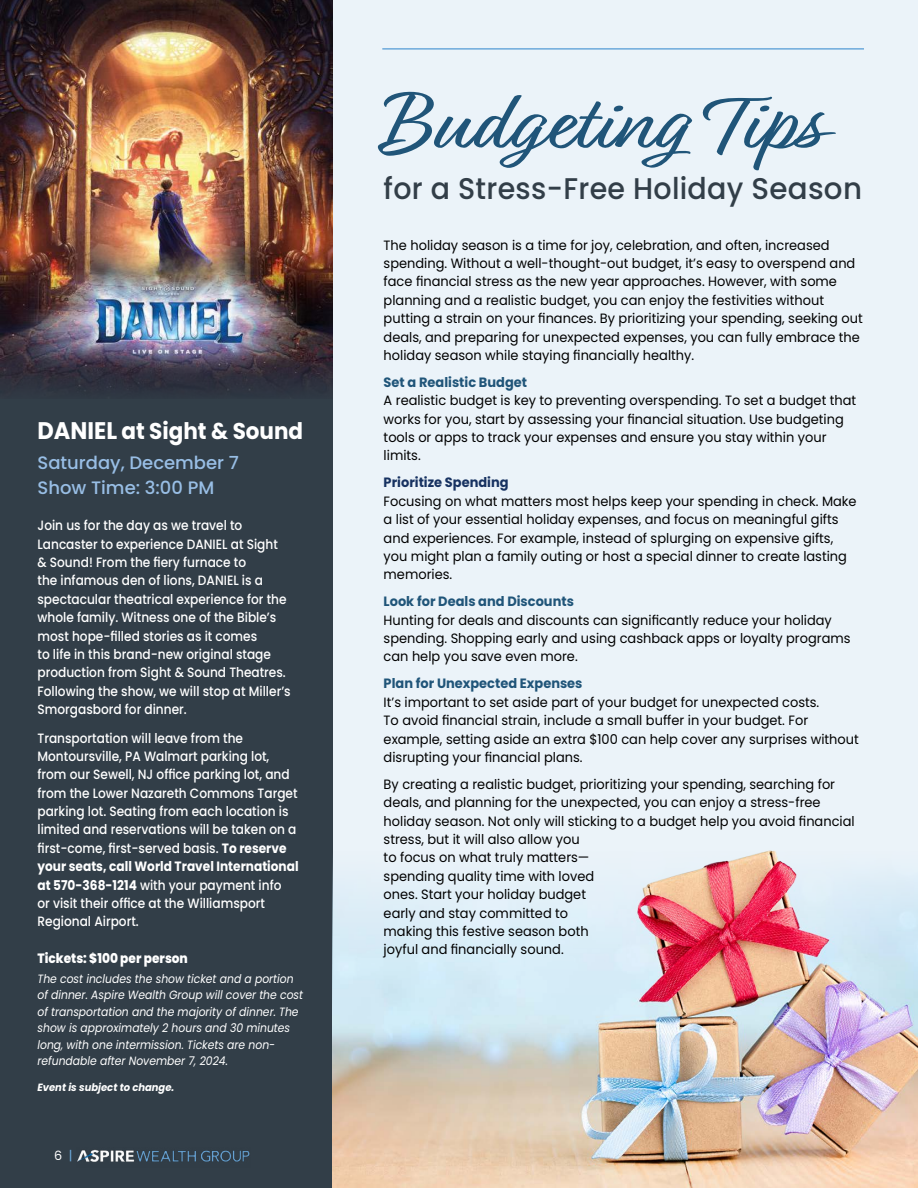
<style>
.page{position:relative;width:918px;height:1188px;background:#fff}
.page>*{position:absolute;margin:0;border:0;box-sizing:border-box;transform-origin:0 0}
.t1{font:84px "Relation Two";color:#205579;scale:1.08 1}
.t2{font:500 30px "Poppins";letter-spacing:.01em;color:#323e48;scale:.95 1}
.t3{font:700 22.8px "Poppins";color:#fff;scale:.94 1}
.t4{font:500 18px/25.5px "Poppins";color:#98bee5}
.t5{font:13.5px/18.3px "Poppins";color:#000;scale:.96 1}
.t6{font:500 13.5px/18.3px "Poppins";color:#fff;scale:.9 1}
.t7{font:700 13.5px "Poppins";color:#205579;scale:.96 1}
.t8{font:800 13.5px "Poppins";color:#fff;scale:.9 1}
.t9{font:700 13.5px "Poppins";color:#173261;scale:.96 1}
.t10{font:12.75px "Poppins";color:#fff}
.t11{font:italic 12px/16.5px "Poppins";color:#fff;scale:.9 1}
.t12{font:italic 700 10.5px "Poppins";color:#fff;scale:.95 1}
.s1{font-size:24px}
.s2{font-weight:700}
.s3{color:#6ca9db}
</style>
<div class="page">
<div style="left:190px;top:0;width:728px;height:1188px;background:#ebf3f9"></div>
<div style="left:0;top:0;width:333px;height:1188px;background:#323e48"></div>
<img style="left:333px;top:850px;width:585px;height:338px">
<img style="left:0;top:0;width:332px;height:394px">
<hr style="left:382px;top:48px;width:482px;height:2px;background:#6ca9db">
<img style="left:77px;top:1149px;width:173px;height:13px">
<h3 class="t3" style="left:38px;top:418px;width:284px"><span class="s1">DANIEL</span> at Sight &amp; Sound</h3>
<h3 class="t4" style="left:38px;top:450px;width:203px">Saturday, December 7<br>Show Time: 3:00 PM</h3>
<p class="t6" style="left:38px;top:517px;width:283px">Join us for the day as we travel to Lancaster to experience DANIEL at Sight<br>&amp; Sound! From the fiery furnace to<br>the infamous den of lions, DANIEL is a spectacular theatrical experience for the whole family. Witness one of the Bible’s most hope-filled stories as it comes<br>to life in this brand-new original stage production from Sight &amp; Sound Theatres.<br>Following the show, we will stop at Miller’s Smorgasbord for dinner.</p>
<p class="t6" style="left:38px;top:729px;width:292px">Transportation will leave from the Montoursville, PA Walmart parking lot, from our Sewell, NJ office parking lot, and from the Lower Nazareth Commons Target parking lot. Seating from each location is limited and reservations will be taken on a first-come, first-served basis. <span class="s2">To reserve your seats, call World Travel International at 570-368-1214</span> with your payment info<br>or visit their office at the Williamsport Regional Airport.</p>
<p class="t8" style="left:38px;top:951px;width:169px">Tickets: $100 per person</p>
<p class="t11" style="left:38px;top:970px;width:297px">The cost includes the show ticket and a portion of dinner. Aspire Wealth Group will cover the cost of transportation and the majority of dinner. The show is approximately 2 hours and 30 minutes long, with one intermission. Tickets are non&shy;refundable after November 7, 2024.</p>
<p class="t12" style="left:38px;top:1082px;width:146px">Event is subject to change.</p>
<p class="t10" style="left:54px;top:1148px;width:20px">6 <span class="s3">|</span></p>
<h1 class="t1" style="left:382px;top:68px;width:407px">Budgeting Tips</h1>
<h2 class="t2" style="left:384px;top:171px;width:505px">for a Stress-Free Holiday Season</h2>
<p class="t5" style="left:384px;top:236px;width:501px">The holiday season is a time for joy, celebration, and often, increased spending. Without a well-thought-out budget, it’s easy to overspend and face financial stress as the new year approaches. However, with some planning and a realistic budget, you can enjoy the festivities without putting a strain on your finances. By prioritizing your spending, seeking out deals, and preparing for unexpected expenses, you can fully embrace the holiday season while staying financially healthy.</p>
<p class="t7" style="left:384px;top:374px;width:151px">Set a Realistic Budget</p>
<p class="t5" style="left:384px;top:391px;width:494px">A realistic budget is key to preventing overspending. To set a budget that works for you, start by assessing your financial situation. Use budgeting tools or apps to track your expenses and ensure you stay within your limits.</p>
<p class="t9" style="left:384px;top:475px;width:132px">Prioritize Spending</p>
<p class="t5" style="left:384px;top:492px;width:494px">Focusing on what matters most helps keep your spending in check. Make a list of your essential holiday expenses, and focus on meaningful gifts and experiences. For example, instead of splurging on expensive gifts, you might plan a family outing or host a special dinner to create lasting memories.</p>
<p class="t7" style="left:384px;top:594px;width:200px">Look for Deals and Discounts</p>
<p class="t5" style="left:384px;top:611px;width:488px">Hunting for deals and discounts can significantly reduce your holiday spending. Shopping early and using cashback apps or loyalty programs can help you save even more.</p>
<p class="t7" style="left:384px;top:676px;width:209px">Plan for Unexpected Expenses</p>
<p class="t5" style="left:384px;top:693px;width:497px">It’s important to set aside part of your budget for unexpected costs.<br>To avoid financial strain, include a small buffer in your budget. For example, setting aside an extra $100 can help cover any surprises without disrupting your financial plans.</p>
<p class="t5" style="left:384px;top:775px;width:492px">By creating a realistic budget, prioritizing your spending, searching for deals, and planning for the unexpected, you can enjoy a stress-free holiday season. Not only will sticking to a budget help you avoid financial stress, but it will also allow you<br>to focus on what truly matters—<br>spending quality time with loved<br>ones. Start your holiday budget<br>early and stay committed to<br>making this festive season both<br>joyful and financially sound.</p>
</div>
